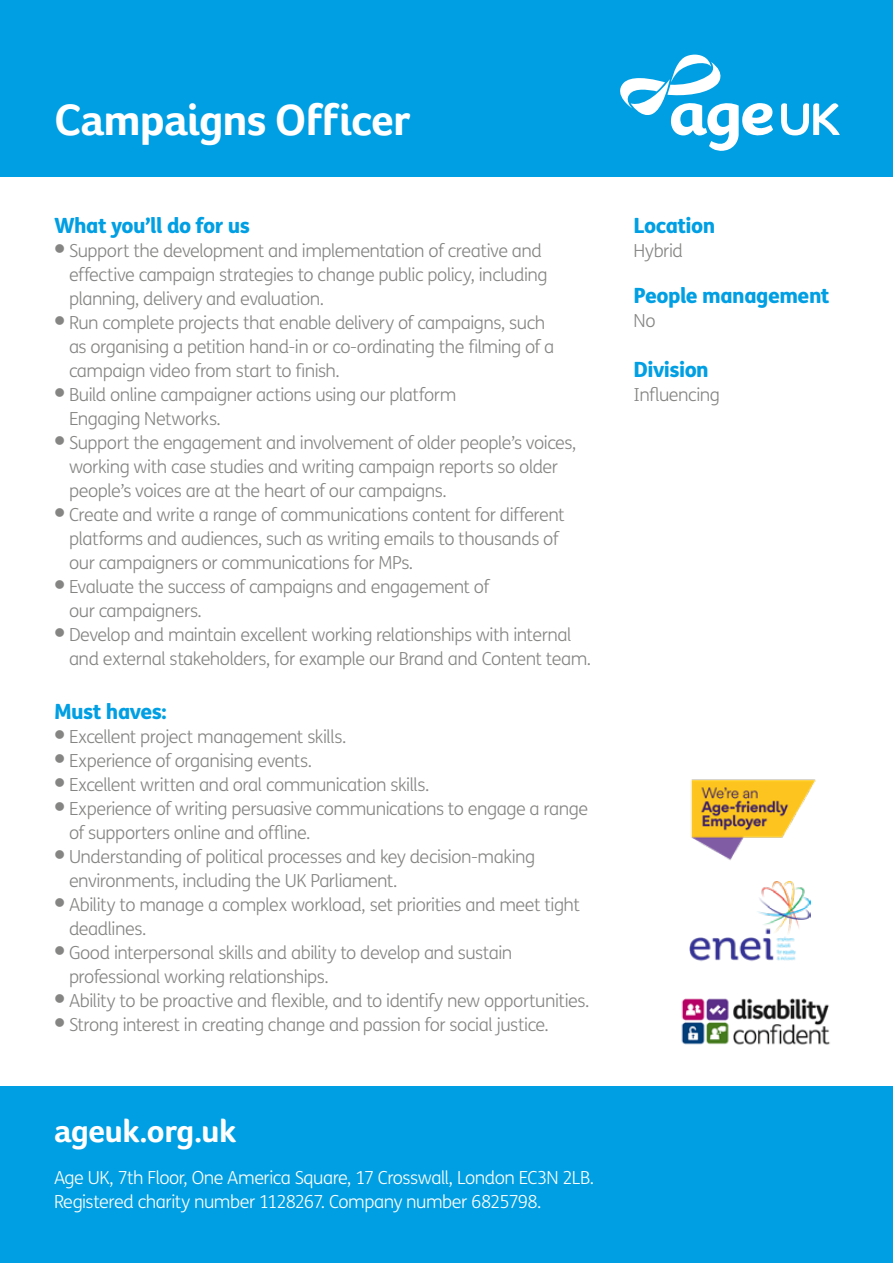
<style>
.page{position:relative;width:893px;height:1263px;background:#fff}
.page>*{position:absolute;margin:0;border:0;box-sizing:border-box;transform-origin:0 0}
.t1{font:700 45px "Foco Age UK";letter-spacing:-.02em;color:#fff}
.t2{font:700 33px "Foco Age UK";letter-spacing:-.02em;color:#fff}
.t3{font:800 21px "FS Me";letter-spacing:-.025em;color:#009fe3}
.t4{font:300 18px/24px "FS Me";letter-spacing:-.03em;color:#858584}
.t5{font:300 18px/24px "FS Me";letter-spacing:-.03em;color:#fff}
</style>
<div class="page">
<div style="left:0;top:0;width:893px;height:177px;background:#009fe3"></div>
<svg style="left:620px;top:54px;width:220px;height:97px"></svg>
<div style="left:0;top:1086px;width:893px;height:177px;background:#009fe3"></div>
<img style="left:681px;top:998px;width:149px;height:47px">
<img style="left:689px;top:881px;width:122px;height:81px">
<img style="left:691px;top:779px;width:125px;height:82px">
<h1 class="t1" style="left:54px;top:93px;width:358px">Campaigns Officer</h1>
<p class="t3" style="left:54px;top:208px;width:197px">What you’ll do for us</p>
<p class="t4" style="left:69px;top:238px;width:480px;text-indent:-15px">● Support the development and implementation of creative and effective campaign strategies to change public policy, including planning, delivery and evaluation.</p>
<p class="t4" style="left:69px;top:310px;width:487px;text-indent:-15px">● Run complete projects that enable delivery of campaigns, such as organising a petition hand-in or co-ordinating the filming of a campaign video from start to finish.</p>
<p class="t4" style="left:69px;top:382px;width:389px;text-indent:-15px">● Build online campaigner actions using our platform<br>Engaging Networks.</p>
<p class="t4" style="left:69px;top:430px;width:509px;text-indent:-15px">● Support the engagement and involvement of older people’s voices, working with case studies and writing campaign reports so older people’s voices are at the heart of our campaigns.</p>
<p class="t4" style="left:69px;top:502px;width:497px;text-indent:-15px">● Create and write a range of communications content for different platforms and audiences, such as writing emails to thousands of our campaigners or communications for MPs.</p>
<p class="t4" style="left:69px;top:574px;width:422px;text-indent:-15px">● Evaluate the success of campaigns and engagement of our campaigners.</p>
<p class="t4" style="left:69px;top:622px;width:524px;text-indent:-15px">● Develop and maintain excellent working relationships with internal and external stakeholders, for example our Brand and Content team.</p>
<p class="t3" style="left:54px;top:694px;width:114px">Must haves:</p>
<p class="t4" style="left:54px;top:724px;width:294px">● Excellent project management skills.</p>
<p class="t4" style="left:54px;top:748px;width:260px">● Experience of organising events.</p>
<p class="t4" style="left:54px;top:772px;width:377px">● Excellent written and oral communication skills.</p>
<p class="t4" style="left:69px;top:796px;width:521px;text-indent:-15px">● Experience of writing persuasive communications to engage a range of supporters online and offline.</p>
<p class="t4" style="left:69px;top:844px;width:468px;text-indent:-15px">● Understanding of political processes and key decision-making environments, including the UK Parliament.</p>
<p class="t4" style="left:69px;top:892px;width:512px;text-indent:-15px">● Ability to manage a complex workload, set priorities and meet tight deadlines.</p>
<p class="t4" style="left:69px;top:940px;width:445px;text-indent:-15px">● Good interpersonal skills and ability to develop and sustain professional working relationships.</p>
<p class="t4" style="left:54px;top:988px;width:537px">● Ability to be proactive and flexible, and to identify new opportunities.</p>
<p class="t4" style="left:54px;top:1012px;width:496px">● Strong interest in creating change and passion for social justice.</p>
<h2 class="t2" style="left:54px;top:1111px;width:184px">ageuk.org.uk</h2>
<p class="t5" style="left:54px;top:1165px;width:542px">Age UK, 7th Floor, One America Square, 17 Crosswall, London EC3N 2LB.<br>Registered charity number 1128267. Company number 6825798.</p>
<p class="t3" style="left:634px;top:208px;width:83px">Location</p>
<p class="t4" style="left:634px;top:238px;width:51px">Hybrid</p>
<p class="t3" style="left:634px;top:279px;width:198px">People management</p>
<p class="t4" style="left:634px;top:308px;width:23px">No</p>
<p class="t3" style="left:634px;top:352px;width:77px">Division</p>
<p class="t4" style="left:634px;top:382px;width:88px">Influencing</p>
</div>
